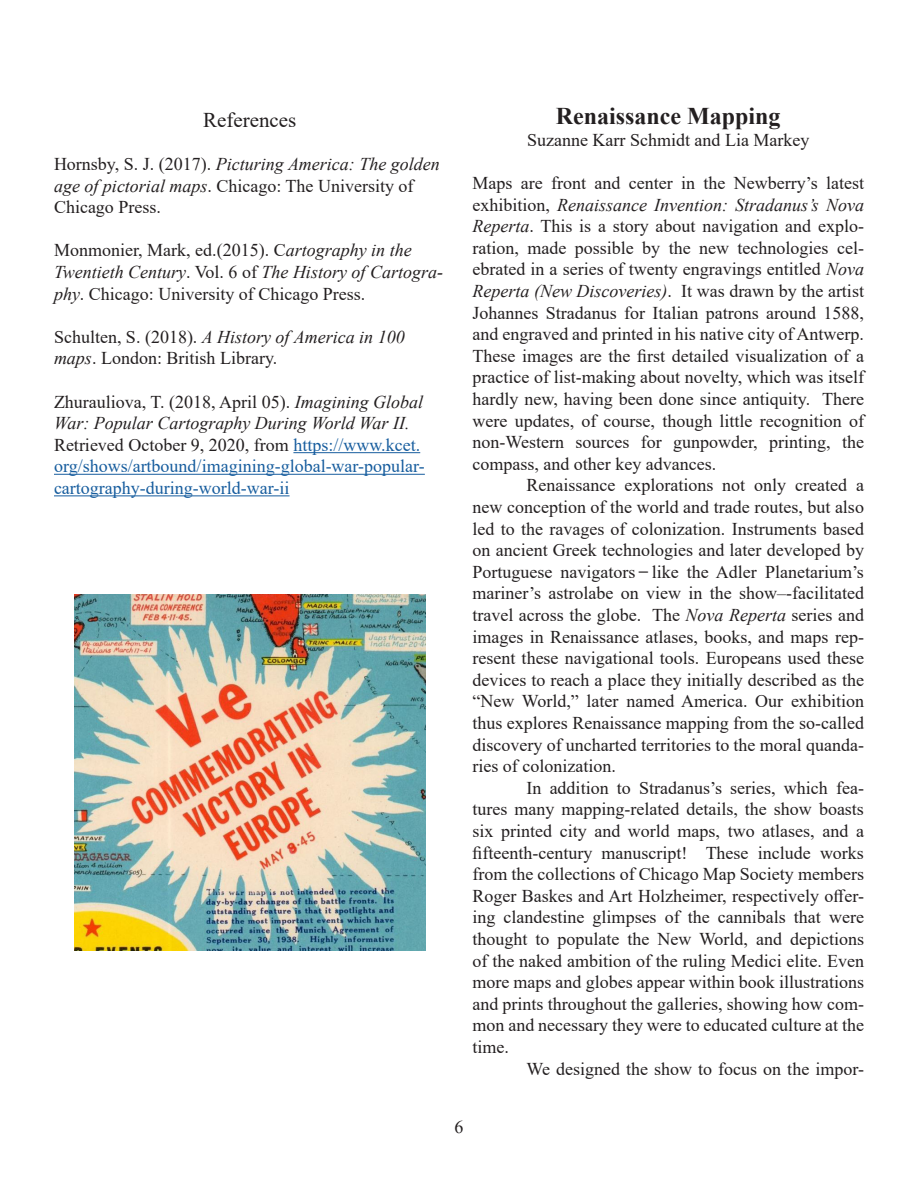
<style>
.page{position:relative;width:918px;height:1188px;background:#fff}
.page>*{position:absolute;margin:0;border:0;box-sizing:border-box;transform-origin:0 0}
.Headline_2{font:700 24px "Times New Roman";color:#231f20}
.Body_No_Indent{font:21px "Times New Roman";color:#231f20}
.Body_No_Indent-2{font:18px/21.6px "Times New Roman";color:#231f20}
.Body_No_Indent-3{font:18px/21.6px "Times New Roman";color:#175d9e}
.s1{font-style:italic}
.s2{color:#231f20}
.s3{font-style:italic;color:#231f20}
</style>
<div class="page">
<hr style="left:293px;top:452px;width:127px;height:1px;background:#175d9e">
<hr style="left:54px;top:474px;width:371px;height:1px;background:#175d9e">
<hr style="left:54px;top:495px;width:236px;height:1px;background:#175d9e">
<img style="left:74px;top:594px;width:351px;height:356px">
<p class="Body_No_Indent" style="left:203px;top:105px;width:95px">References</p>
<p class="Body_No_Indent-2" style="left:54px;top:153px;width:387px">Hornsby, S. J. (2017). <span class="s1">Picturing America: The golden age of pictorial maps</span>. Chicago: The University of<br>Chicago Press.</p>
<p class="Body_No_Indent-2" style="left:54px;top:239px;width:391px">Monmonier, Mark, ed.(2015). C<span class="s1">artography in the<br>Twentieth Century</span>. Vol. 6 of <span class="s1">The History of Cartogra&shy;phy</span>. Chicago: University of Chicago Press.</p>
<p class="Body_No_Indent-2" style="left:54px;top:325px;width:352px">Schulten, S. (2018). <span class="s1">A History of America in 100 maps</span>. London: British Library.</p>
<p class="Body_No_Indent-3" style="left:54px;top:390px;width:372px"><span class="s2">Zhurauliova, T. (2018, April 05).</span> <span class="s3">Imagining Global War: Popular Cartography During World War II.<br></span><span class="s2">Retrieved October 9, 2020, from</span> https://www.kcet. org/shows/artbound/imagining-global-war-popular&shy;cartography-during-world-war-ii</p>
<p class="Headline_2" style="left:556px;top:99px;width:226px">Renaissance Mapping</p>
<p class="Body_No_Indent-2" style="left:527px;top:128px;width:284px">Suzanne Karr Schmidt and Lia Markey</p>
<p class="Body_No_Indent-2" style="left:472px;top:172px;width:393px;text-align:justify">Maps are front and center in the Newberry’s latest exhibition, <span class="s1">Renaissance Invention: Stradanus’s Nova Reperta</span>. This is a story about navigation and explo&shy;ration, made possible by the new technologies cel&shy;ebrated in a series of twenty engravings entitled <span class="s1">Nova Reperta (New Discoveries)</span>. It was drawn by the artist Johannes Stradanus for Italian patrons around 1588, and engraved and printed in his native city of Antwerp.<br>These images are the first detailed visualization of a practice of list-making about novelty, which was itself hardly new, having been done since antiquity. There were updates, of course, though little recognition of non-Western sources for gunpowder, printing, the compass, and other key advances.</p>
<p class="Body_No_Indent-2" style="left:472px;top:474px;width:393px;text-align:justify;text-indent:54px">Renaissance explorations not only created a new conception of the world and trade routes, but also led to the ravages of colonization. Instruments based on ancient Greek technologies and later developed by Portuguese navigators ̶like the Adler Planetarium’s mariner’s astrolabe on view in the show–-facilitated travel across the globe. The <span class="s1">Nova Reperta</span> series and images in Renaissance atlases, books, and maps rep&shy;resent these navigational tools. Europeans used these devices to reach a place they initially described as the “New World,” later named America. Our exhibition thus explores Renaissance mapping from the so-called discovery of uncharted territories to the moral quanda&shy;ries of colonization.</p>
<p class="Body_No_Indent-2" style="left:472px;top:776px;width:393px;text-align:justify;text-indent:54px">In addition to Stradanus’s series, which fea&shy;tures many mapping-related details, the show boasts six printed city and world maps, two atlases, and a fifteenth-century manuscript! These include works from the collections of Chicago Map Society members Roger Baskes and Art Holzheimer, respectively offer&shy;ing clandestine glimpses of the cannibals that were thought to populate the New World, and depictions of the naked ambition of the ruling Medici elite. Even more maps and globes appear within book illustrations and prints throughout the galleries, showing how com&shy;mon and necessary they were to educated culture at the time.</p>
<p class="Body_No_Indent-2" style="left:526px;top:1057px;width:339px">We designed the show to focus on the impor-</p>
<p class="Body_No_Indent-2" style="left:454px;top:1116px;width:10px">6</p>
</div>
